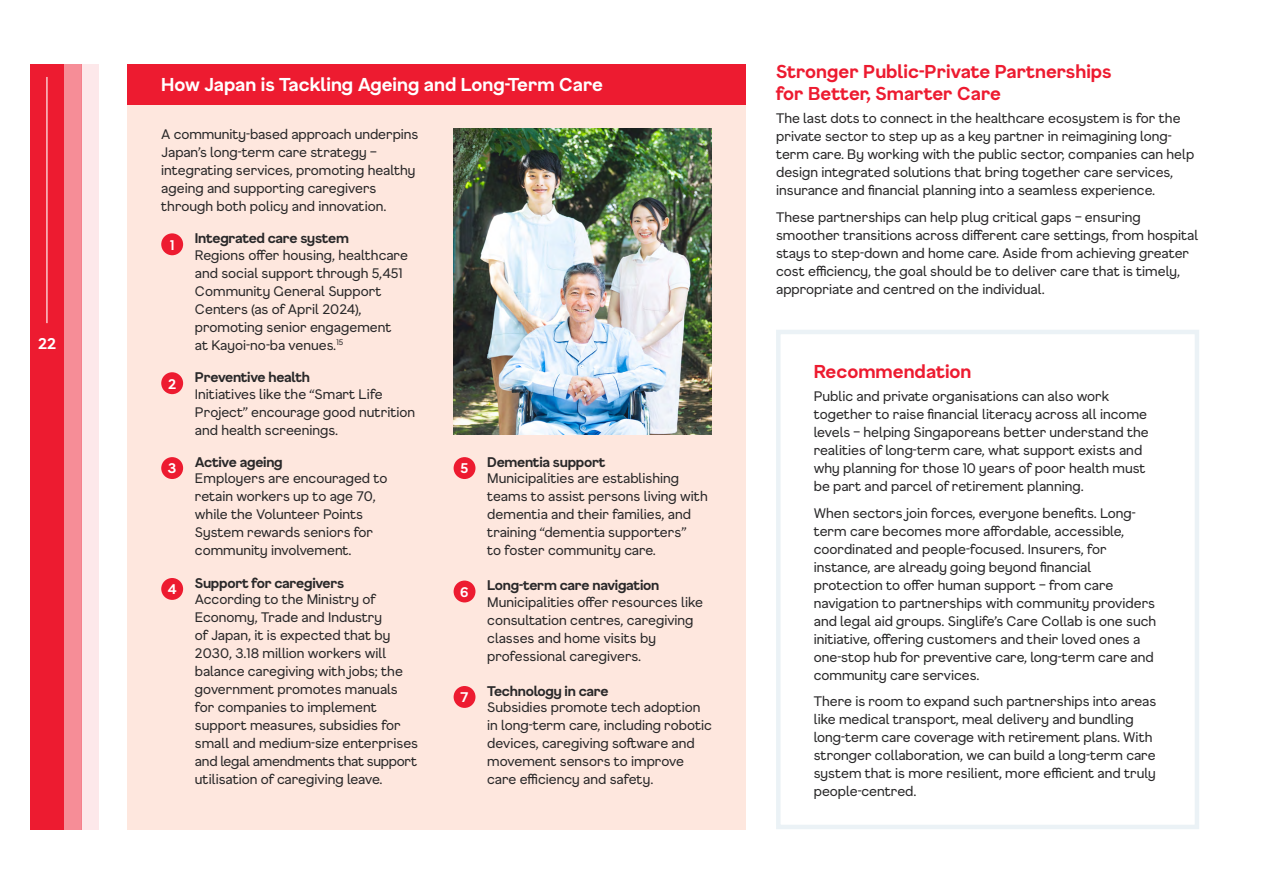
<style>
.page{position:relative;width:1263px;height:893px;background:#fff}
.page>*{position:absolute;margin:0;border:0;box-sizing:border-box;transform-origin:0 0}
.t1{font:700 18px/21.6px "F37 Gruffy";color:#ed1b30}
.t2{font:700 18px "F37 Gruffy";color:#fff}
.t3{font:700 15px "F37 Gruffy";color:#fff}
.t4{font:13.5px/18px "F37 Gruffy";color:#292829}
.t5{font:700 13.5px "F37 Gruffy";letter-spacing:-.02em;color:#292829}
.t6{font:700 13.5px "F37 Gruffy";color:#fff}
</style>
<div class="page">
<div style="left:127px;top:64px;width:619px;height:765px;background:#fee7de"></div>
<div style="left:776px;top:330px;width:423px;height:499px;background:#fff;border:4px solid #ebf2f6"></div>
<div style="left:161px;top:233px;width:22px;height:22px;background:#ed1b30;border-radius:50%"></div>
<div style="left:161px;top:372px;width:22px;height:22px;background:#ed1b30;border-radius:50%"></div>
<div style="left:161px;top:457px;width:22px;height:22px;background:#ed1b30;border-radius:50%"></div>
<div style="left:161px;top:578px;width:22px;height:22px;background:#ed1b30;border-radius:50%"></div>
<div style="left:454px;top:581px;width:21px;height:21px;background:#ed1b30;border-radius:50%"></div>
<div style="left:454px;top:457px;width:21px;height:22px;background:#ed1b30;border-radius:50%"></div>
<div style="left:454px;top:686px;width:21px;height:22px;background:#ed1b30;border-radius:50%"></div>
<div style="left:128px;top:64px;width:618px;height:40px;background:#ed1b30"></div>
<img style="left:454px;top:128px;width:258px;height:307px">
<div style="left:30px;top:64px;width:34px;height:765px;background:#ed1b30"></div>
<div style="left:64px;top:64px;width:17px;height:765px;background:#f68d97"></div>
<div style="left:81px;top:64px;width:18px;height:765px;background:#fde8ea"></div>
<hr style="left:46px;top:77px;width:1px;height:246px;background:#fff">
<p class="t3" style="left:38px;top:334px;width:19px">22</p>
<h1 class="t2" style="left:161px;top:73px;width:443px">How Japan is Tackling Ageing and Long-Term Care</h1>
<p class="t4" style="left:161px;top:125px;width:259px">A community-based approach underpins Japan’s long-term care strategy – integrating services, promoting healthy ageing and supporting caregivers through both policy and innovation.</p>
<p class="t6" style="left:170px;top:236px;width:6px">1</p>
<p class="t6" style="left:168px;top:375px;width:10px">2</p>
<p class="t6" style="left:168px;top:460px;width:10px">3</p>
<p class="t5" style="left:195px;top:229px;width:156px">Integrated care system</p>
<p class="t4" style="left:195px;top:245px;width:214px">Regions offer housing, healthcare and social support through 5,451<br>Community General Support<br>Centers (as of April 2024), promoting senior engagement at Kayoi-no-ba venues.<sup>15</sup></p>
<p class="t5" style="left:195px;top:368px;width:117px">Preventive health</p>
<p class="t4" style="left:195px;top:384px;width:222px">Initiatives like the “Smart Life<br>Project” encourage good nutrition and health screenings.</p>
<p class="t5" style="left:195px;top:453px;width:89px">Active ageing</p>
<p class="t4" style="left:195px;top:469px;width:194px">Employers are encouraged to retain workers up to age 70, while the Volunteer Points<br>System rewards seniors for community involvement.</p>
<p class="t6" style="left:461px;top:460px;width:9px">5</p>
<p class="t5" style="left:487px;top:453px;width:120px">Dementia support</p>
<p class="t4" style="left:487px;top:469px;width:222px">Municipalities are establishing teams to assist persons living with dementia and their families, and training “dementia supporters”<br>to foster community care.</p>
<p class="t5" style="left:195px;top:574px;width:151px">Support for caregivers</p>
<p class="t4" style="left:195px;top:590px;width:225px">According to the Ministry of<br>Economy, Trade and Industry<br>of Japan, it is expected that by<br>2030, 3.18 million workers will balance caregiving with jobs; the government promotes manuals for companies to implement support measures, subsidies for small and medium-size enterprises and legal amendments that support utilisation of caregiving leave.</p>
<p class="t6" style="left:168px;top:581px;width:10px">4</p>
<p class="t5" style="left:487px;top:576px;width:174px">Long-term care navigation</p>
<p class="t4" style="left:487px;top:593px;width:217px">Municipalities offer resources like consultation centres, caregiving classes and home visits by professional caregivers.</p>
<p class="t6" style="left:460px;top:583px;width:10px">6</p>
<p class="t5" style="left:487px;top:682px;width:123px">Technology in care</p>
<p class="t4" style="left:487px;top:698px;width:226px">Subsidies promote tech adoption in long-term care, including robotic devices, caregiving software and movement sensors to improve care efficiency and safety.</p>
<p class="t6" style="left:461px;top:689px;width:9px">7</p>
<h1 class="t1" style="left:776px;top:61px;width:337px">Stronger Public-Private Partnerships for Better, Smarter Care</h1>
<p class="t4" style="left:776px;top:109px;width:420px">The last dots to connect in the healthcare ecosystem is for the private sector to step up as a key partner in reimagining long&shy;term care. By working with the public sector, companies can help design integrated solutions that bring together care services, insurance and financial planning into a seamless experience.</p>
<p class="t4" style="left:776px;top:208px;width:424px">These partnerships can help plug critical gaps – ensuring smoother transitions across different care settings, from hospital stays to step-down and home care. Aside from achieving greater cost efficiency, the goal should be to deliver care that is timely, appropriate and centred on the individual.</p>
<h1 class="t1" style="left:814px;top:360px;width:159px">Recommendation</h1>
<p class="t4" style="left:814px;top:387px;width:337px">Public and private organisations can also work together to raise financial literacy across all income levels – helping Singaporeans better understand the realities of long-term care, what support exists and why planning for those 10 years of poor health must be part and parcel of retirement planning.</p>
<p class="t4" style="left:814px;top:504px;width:344px">When sectors join forces, everyone benefits. Long&shy;term care becomes more affordable, accessible, coordinated and people-focused. Insurers, for instance, are already going beyond financial protection to offer human support – from care navigation to partnerships with community providers and legal aid groups. Singlife’s Care Collab is one such initiative, offering customers and their loved ones a one-stop hub for preventive care, long-term care and community care services.</p>
<p class="t4" style="left:814px;top:692px;width:344px">There is room to expand such partnerships into areas like medical transport, meal delivery and bundling long-term care coverage with retirement plans. With stronger collaboration, we can build a long-term care system that is more resilient, more efficient and truly people-centred.</p>
</div>
